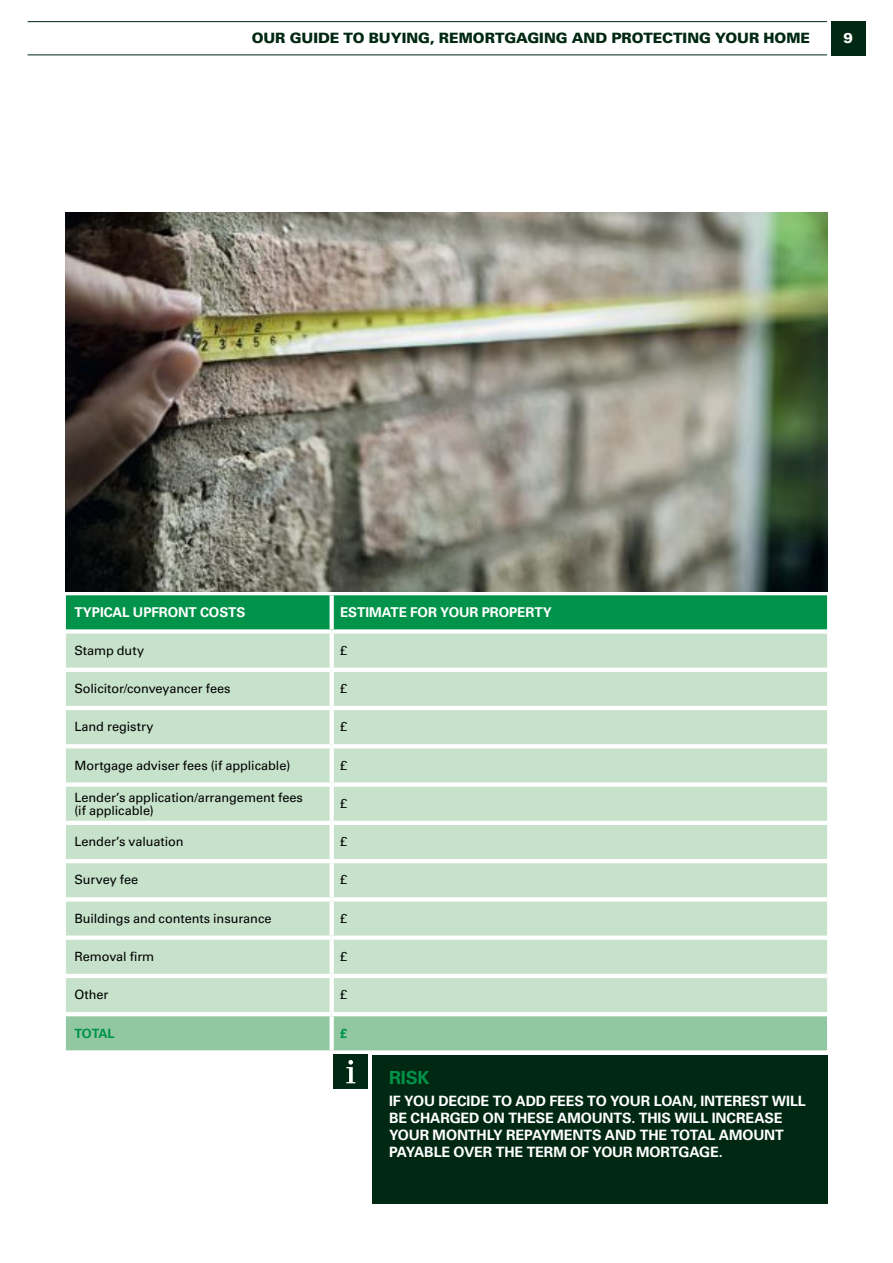
<style>
.page{position:relative;width:893px;height:1263px;background:#fff}
.page>*{position:absolute;margin:0;border:0;box-sizing:border-box;transform-origin:0 0}
.t1{font:700 18px "Univers LT";color:#009349}
.t2{font:700 14.25px/17px "Univers LT";letter-spacing:-.01em;color:#fff}
.t3{font:900 14.25px "Univers LT";letter-spacing:-.005em;color:#002812}
.t4{font:900 14.25px "Univers LT";color:#fff}
.t5{font:700 13.5px "Univers LT";letter-spacing:-.01em;color:#fff}
.t6{font:12.75px/13.5px "Univers LT";letter-spacing:-.005em;color:#000}
.t7{font:700 12.75px "Univers LT";letter-spacing:-.015em;color:#009349}
</style>
<div class="page">
<div style="left:831px;top:21px;width:34px;height:34px;background:#002812"></div>
<hr style="left:28px;top:21px;width:799px;height:1px;background:#002812">
<hr style="left:28px;top:55px;width:799px;height:1px;background:#002812">
<div style="left:66px;top:595px;width:761px;height:34px;background:#009349"></div>
<div style="left:66px;top:634px;width:761px;height:378px;background:#c7e2ca"></div>
<div style="left:66px;top:1016px;width:761px;height:34px;background:#91c8a2"></div>
<svg style="left:330px;top:595px;width:4px;height:34px"></svg>
<hr style="left:330px;top:634px;width:4px;height:34px;background:#fff">
<hr style="left:66px;top:668px;width:266px;height:4px;background:#fff">
<hr style="left:332px;top:668px;width:495px;height:4px;background:#fff">
<hr style="left:330px;top:672px;width:4px;height:34px;background:#fff">
<hr style="left:66px;top:706px;width:266px;height:4px;background:#fff">
<hr style="left:332px;top:706px;width:495px;height:4px;background:#fff">
<hr style="left:330px;top:710px;width:4px;height:34px;background:#fff">
<hr style="left:66px;top:744px;width:266px;height:4px;background:#fff">
<hr style="left:332px;top:744px;width:495px;height:4px;background:#fff">
<hr style="left:330px;top:748px;width:4px;height:34px;background:#fff">
<div style="left:66px;top:782px;width:266px;height:5px;background:#fff"></div>
<div style="left:332px;top:782px;width:495px;height:5px;background:#fff"></div>
<hr style="left:330px;top:787px;width:4px;height:34px;background:#fff">
<hr style="left:66px;top:821px;width:266px;height:4px;background:#fff">
<hr style="left:332px;top:821px;width:495px;height:4px;background:#fff">
<hr style="left:330px;top:825px;width:4px;height:34px;background:#fff">
<hr style="left:66px;top:859px;width:266px;height:4px;background:#fff">
<hr style="left:332px;top:859px;width:495px;height:4px;background:#fff">
<hr style="left:330px;top:863px;width:4px;height:34px;background:#fff">
<svg style="left:66px;top:897px;width:266px;height:4px"></svg>
<svg style="left:332px;top:897px;width:495px;height:4px"></svg>
<hr style="left:330px;top:901px;width:4px;height:34px;background:#fff">
<div style="left:66px;top:935px;width:266px;height:5px;background:#fff"></div>
<div style="left:332px;top:935px;width:495px;height:5px;background:#fff"></div>
<hr style="left:330px;top:940px;width:4px;height:34px;background:#fff">
<hr style="left:66px;top:974px;width:266px;height:4px;background:#fff">
<hr style="left:332px;top:974px;width:495px;height:4px;background:#fff">
<hr style="left:330px;top:978px;width:4px;height:34px;background:#fff">
<svg style="left:330px;top:1016px;width:4px;height:34px"></svg>
<div style="left:334px;top:1054px;width:34px;height:34px;background:#002812"></div>
<svg style="left:346px;top:1060px;width:9px;height:23px"></svg>
<div style="left:372px;top:1054px;width:455px;height:149px;background:#002812"></div>
<img style="left:66px;top:213px;width:761px;height:378px">
<p class="t3" style="left:252px;top:28px;width:560px">OUR GUIDE T BUYING, REM RTGAGING AND PR TECTING Y UR H ME</p>
<p class="t4" style="left:844px;top:28px;width:11px">9</p>
<p class="t5" style="left:74px;top:604px;width:172px">TYPICAL UPFRONT COSTS</p>
<p class="t5" style="left:340px;top:604px;width:213px">ESTIMATE FOR YOUR PROPERTY</p>
<p class="t6" style="left:74px;top:644px;width:71px">Stamp duty</p>
<p class="t6" style="left:340px;top:644px;width:9px">£</p>
<p class="t6" style="left:74px;top:682px;width:158px">Solicitor/conveyancer fees</p>
<p class="t6" style="left:340px;top:682px;width:9px">£</p>
<p class="t6" style="left:74px;top:720px;width:81px">Land registry</p>
<p class="t6" style="left:340px;top:720px;width:9px">£</p>
<p class="t6" style="left:74px;top:759px;width:217px">Mortgage adviser fees (if applicable)</p>
<p class="t6" style="left:340px;top:758px;width:9px">£</p>
<p class="t6" style="left:74px;top:790px;width:230px">Lender’s application/arrangement fees (if applicable)</p>
<p class="t6" style="left:340px;top:797px;width:9px">£</p>
<p class="t6" style="left:74px;top:835px;width:111px">Lender’s valuation</p>
<p class="t6" style="left:340px;top:835px;width:9px">£</p>
<p class="t6" style="left:74px;top:873px;width:65px">Survey fee</p>
<p class="t6" style="left:340px;top:873px;width:9px">£</p>
<p class="t6" style="left:74px;top:911px;width:199px">Buildings and contents insurance</p>
<p class="t6" style="left:340px;top:911px;width:9px">£</p>
<p class="t6" style="left:74px;top:950px;width:81px">Removal firm</p>
<p class="t6" style="left:340px;top:950px;width:9px">£</p>
<p class="t6" style="left:74px;top:988px;width:35px">Other</p>
<p class="t6" style="left:340px;top:988px;width:9px">£</p>
<p class="t7" style="left:74px;top:1025px;width:42px">TOTAL</p>
<p class="t7" style="left:340px;top:1025px;width:9px">£</p>
<h1 class="t1" style="left:389px;top:1067px;width:42px">RISK</h1>
<p class="t2" style="left:389px;top:1092px;width:418px">IF YOU DECIDE TO ADD FEES TO YOUR LOAN, INTEREST WILL BE CHARGED ON THESE AMOUNTS. THIS WILL INCREASE YOUR MONTHLY REPAYMENTS AND THE TOTAL AMOUNT PAYABLE OVER THE TERM OF YOUR MORTGAGE.</p>
</div>
